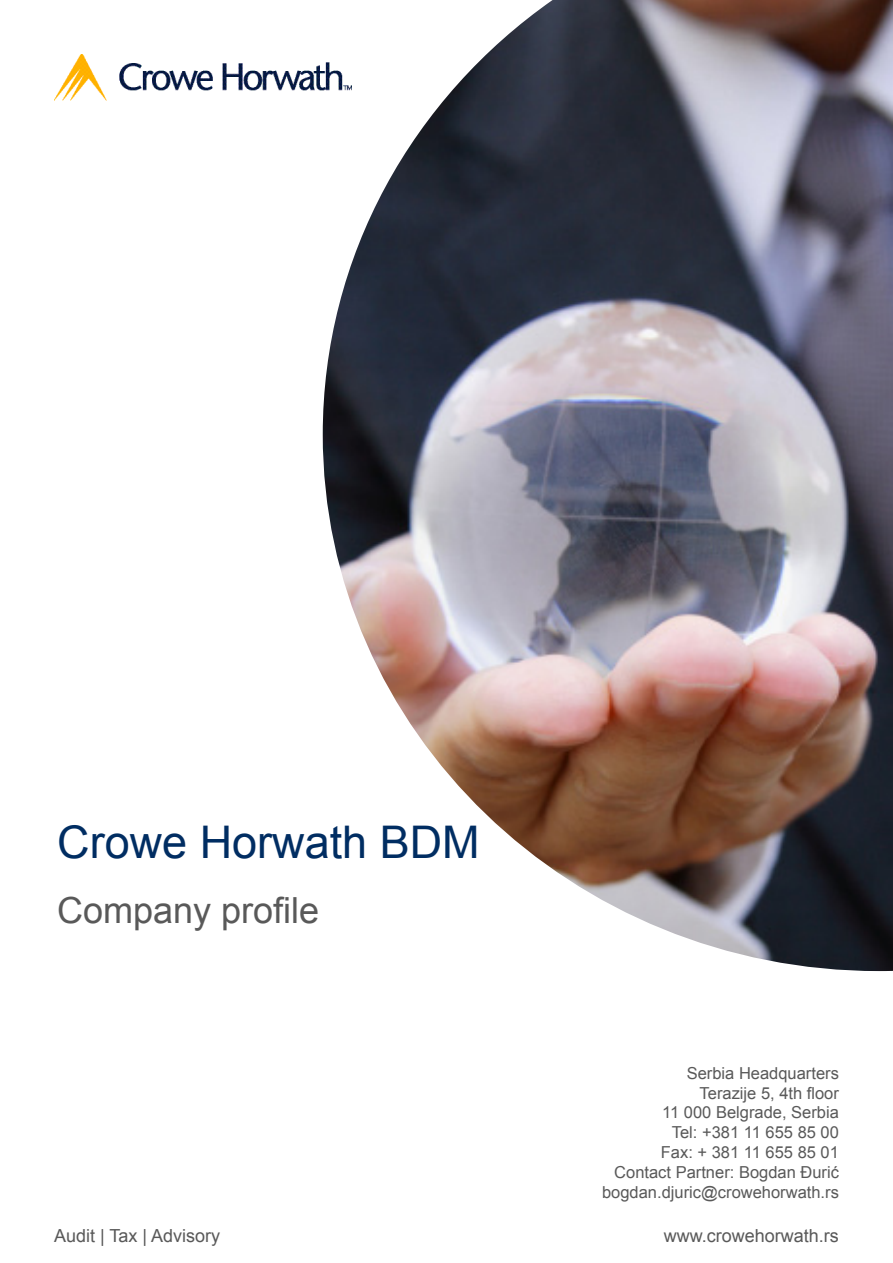
<style>
.page{position:relative;width:893px;height:1263px;background:#fff}
.page>*{position:absolute;margin:0;border:0;box-sizing:border-box;transform-origin:0 0}
.t1{font:45px "Arial";color:#002d62}
.t2{font:36px "Arial";color:#595959}
.t3{font:18px "Arial";color:#595959}
.t4{font:16.5px/19.8px "Arial";color:#595959;text-align:right}
</style>
<div class="page">
<img style="left:54px;top:54px;width:269px;height:46px">
<img style="left:323px;top:0;width:570px;height:971px">
<h1 class="t1" style="left:57px;top:812px;width:424px">Crowe Horwath BDM</h1>
<h2 class="t2" style="left:57px;top:886px;width:264px">Company profile</h2>
<p class="t3" style="left:54px;top:1223px;width:168px">Audit | Tax | Advisory</p>
<p class="t4" style="left:602px;top:1063px;width:238px">Serbia Headquarters<br>Terazije 5, 4th floor<br>11 000 Belgrade, Serbia<br>Tel: +381 11 655 85 00<br>Fax +: 381 11 655 85 01<br>Contact Partner: Bogdan Đurić bogdan.djuric@crowehorwath.rs</p>
<p class="t3" style="left:664px;top:1223px;width:177px">www.crowehorwath.rs</p>
</div>
